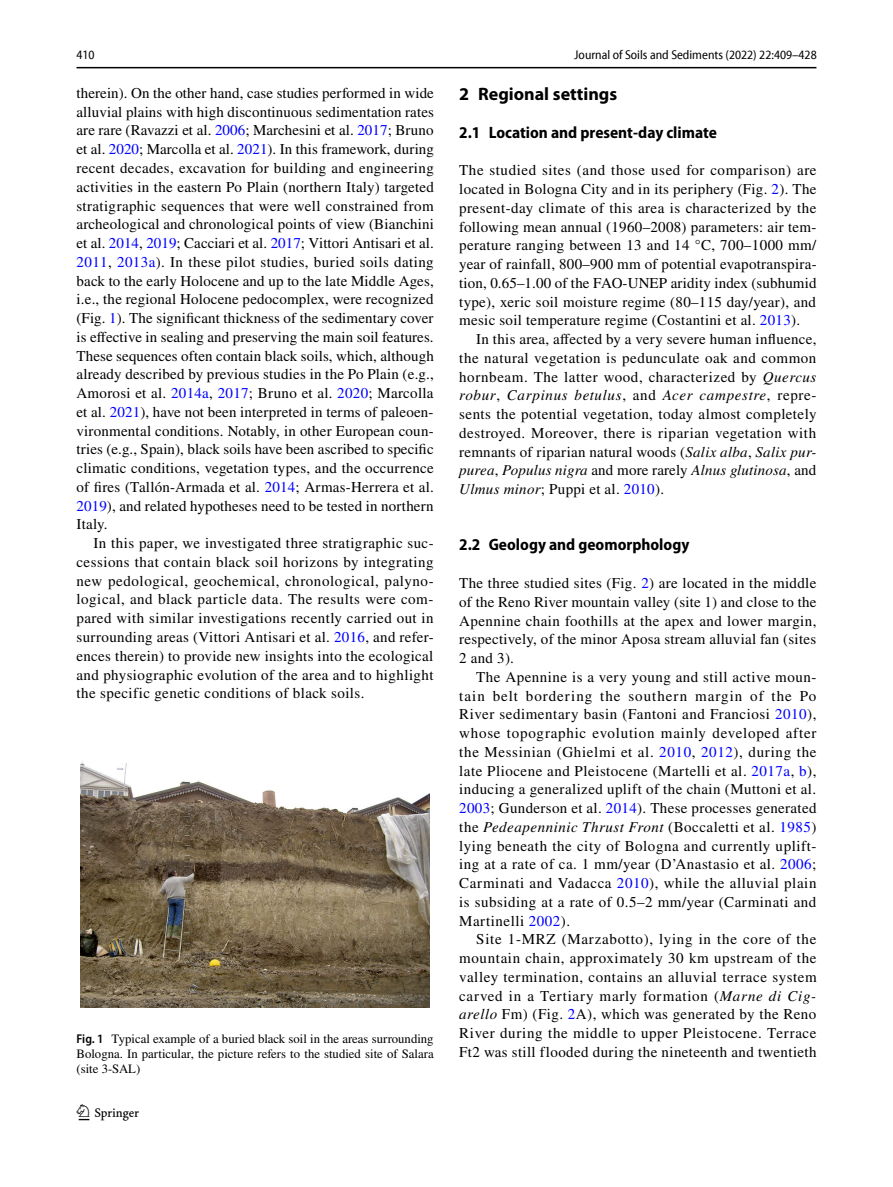
<style>
.page{position:relative;width:893px;height:1187px;background:#fff}
.page>*{position:absolute;margin:0;border:0;box-sizing:border-box;transform-origin:0 0}
.t1{font:22.5px "Springnew Regular 2";color:#000}
.t2{font:700 18px "Myriad Pro";color:#000}
.t3{font:700 semi-condensed 16.5px "Myriad Pro";color:#000}
.t4{font:15px/18.8px "STIX";letter-spacing:.02em;color:#000;text-align:justify}
.t5{font:12.75px/15px "STIX";color:#000;text-align:justify}
.t6{font:semi-condensed 12.75px "Myriad Pro Unic";color:#000}
.s1{color:#00f}
.s2{font-family:"Myriad Pro";font-weight:600;font-stretch:semi-condensed}
.s3{font-style:italic}
</style>
<div class="page">
<hr style="left:77px;top:67px;width:739px;height:1px;background:#000">
<img style="left:81px;top:761px;width:348px;height:246px">
<p class="t6" style="left:76px;top:50px;width:20px">410</p>
<p class="t6" style="left:574px;top:50px;width:244px">Journal of Soils and Sediments (2022) 22:409–428</p>
<p class="t4" style="left:77px;top:84px;width:359px">therein). On the other hand, case studies performed in wide alluvial plains with high discontinuous sedimentation rates are rare (Ravazzi et al. <span class="s1">2006</span>; Marchesini et al. <span class="s1">2017</span>; Bruno et al. <span class="s1">2020</span>; Marcolla et al. <span class="s1">2021</span>). In this framework, during recent decades, excavation for building and engineering activities in the eastern Po Plain (northern Italy) targeted stratigraphic sequences that were well constrained from archeological and chronological points of view (Bianchini et al. <span class="s1">2014</span>, <span class="s1">2019</span>; Cacciari et al. <span class="s1">2017</span>; Vittori Antisari et al.<br><span class="s1">2011</span>, <span class="s1">2013a</span>). In these pilot studies, buried soils dating back to the early Holocene and up to the late Middle Ages, i.e., the regional Holocene pedocomplex, were recognized (Fig. <span class="s1">1</span>). The significant thickness of the sedimentary cover is effective in sealing and preserving the main soil features.<br>These sequences often contain black soils, which, although already described by previous studies in the Po Plain (e.g., Amorosi et al. <span class="s1">2014a</span>, <span class="s1">2017</span>; Bruno et al. <span class="s1">2020</span>; Marcolla et al. <span class="s1">2021</span>), have not been interpreted in terms of paleoen&shy;vironmental conditions. Notably, in other European coun&shy;tries (e.g., Spain), black soils have been ascribed to specific climatic conditions, vegetation types, and the occurrence of fires (Tallón-Armada et al. <span class="s1">2014</span>; Armas-Herrera et al.<br><span class="s1">2019</span>), and related hypotheses need to be tested in northern Italy.</p>
<p class="t4" style="left:77px;top:534px;width:359px;text-indent:17px">In this paper, we investigated three stratigraphic suc&shy;cessions that contain black soil horizons by integrating new pedological, geochemical, chronological, palyno&shy;logical, and black particle data. The results were com&shy;pared with similar investigations recently carried out in surrounding areas (Vittori Antisari et al. <span class="s1">2016</span>, and refer&shy;ences therein) to provide new insights into the ecological and physiographic evolution of the area and to highlight the specific genetic conditions of black soils.</p>
<p class="t5" style="left:77px;top:1031px;width:359px"><span class="s2">Fig. 1</span> Typical example of a buried black soil in the areas surrounding Bologna. In particular, the picture refers to the studied site of Salara (site 3-SAL)</p>
<h1 class="t1" style="left:79px;top:1104px;width:62px">1 3</h1>
<p class="t2" style="left:459px;top:82px;width:160px">2 Regional settings</p>
<p class="t3" style="left:459px;top:123px;width:259px">2.1 Location and present‑day climate</p>
<p class="t4" style="left:459px;top:162px;width:359px">The studied sites (and those used for comparison) are located in Bologna City and in its periphery (Fig. <span class="s1">2</span>). The present-day climate of this area is characterized by the following mean annual (1960–2008) parameters: air tem&shy;perature ranging between 13 and 14 °C, 700–1000 mm/ year of rainfall, 800–900 mm of potential evapotranspira&shy;tion, 0.65–1.00 of the FAO-UNEP aridity index (subhumid type), xeric soil moisture regime (80–115 day/year), and mesic soil temperature regime (Costantini et al. <span class="s1">2013</span>).</p>
<p class="t4" style="left:459px;top:330px;width:359px;text-indent:17px">In this area, affected by a very severe human influence, the natural vegetation is pedunculate oak and common hornbeam. The latter wood, characterized by <span class="s3">Quercus robur</span>, <span class="s3">Carpinus betulus</span>, and <span class="s3">Acer campestre</span>, repre&shy;sents the potential vegetation, today almost completely destroyed. Moreover, there is riparian vegetation with remnants of riparian natural woods (<span class="s3">Salix alba</span>, <span class="s3">Salix pur&shy;purea</span>, <span class="s3">Populus nigra</span> and more rarely <span class="s3">Alnus glutinosa</span>, and <span class="s3">Ulmus minor</span>; Puppi et al. <span class="s1">2010</span>).</p>
<p class="t3" style="left:459px;top:535px;width:232px">2.2 Geology and geomorphology</p>
<p class="t4" style="left:459px;top:574px;width:359px">The three studied sites (Fig. <span class="s1">2</span>) are located in the middle of the Reno River mountain valley (site 1) and close to the Apennine chain foothills at the apex and lower margin, respectively, of the minor Aposa stream alluvial fan (sites 2 and 3).</p>
<p class="t4" style="left:459px;top:668px;width:359px;text-indent:17px">The Apennine is a very young and still active moun&shy;tain belt bordering the southern margin of the Po River sedimentary basin (Fantoni and Franciosi <span class="s1">2010</span>), whose topographic evolution mainly developed after the Messinian (Ghielmi et al. <span class="s1">2010</span>, <span class="s1">2012</span>), during the late Pliocene and Pleistocene (Martelli et al. <span class="s1">2017a</span>, <span class="s1">b</span>), inducing a generalized uplift of the chain (Muttoni et al.<br><span class="s1">2003</span>; Gunderson et al. <span class="s1">2014</span>). These processes generated the <span class="s3">Pedeapenninic Thrust Front</span> (Boccaletti et al. <span class="s1">1985</span>) lying beneath the city of Bologna and currently uplift&shy;ing at a rate of ca. 1 mm/year (D’Anastasio et al. <span class="s1">2006</span>; Carminati and Vadacca <span class="s1">2010</span>), while the alluvial plain is subsiding at a rate of 0.5–2 mm/year (Carminati and Martinelli <span class="s1">2002</span>).</p>
<p class="t4" style="left:459px;top:930px;width:359px;text-indent:17px">Site 1-MRZ (Marzabotto), lying in the core of the mountain chain, approximately 30 km upstream of the valley termination, contains an alluvial terrace system carved in a Tertiary marly formation (<span class="s3">Marne di Cig&shy;arello</span> Fm) (Fig. <span class="s1">2</span>A), which was generated by the Reno River during the middle to upper Pleistocene. Terrace Ft2 was still flooded during the nineteenth and twentieth</p>
</div>
